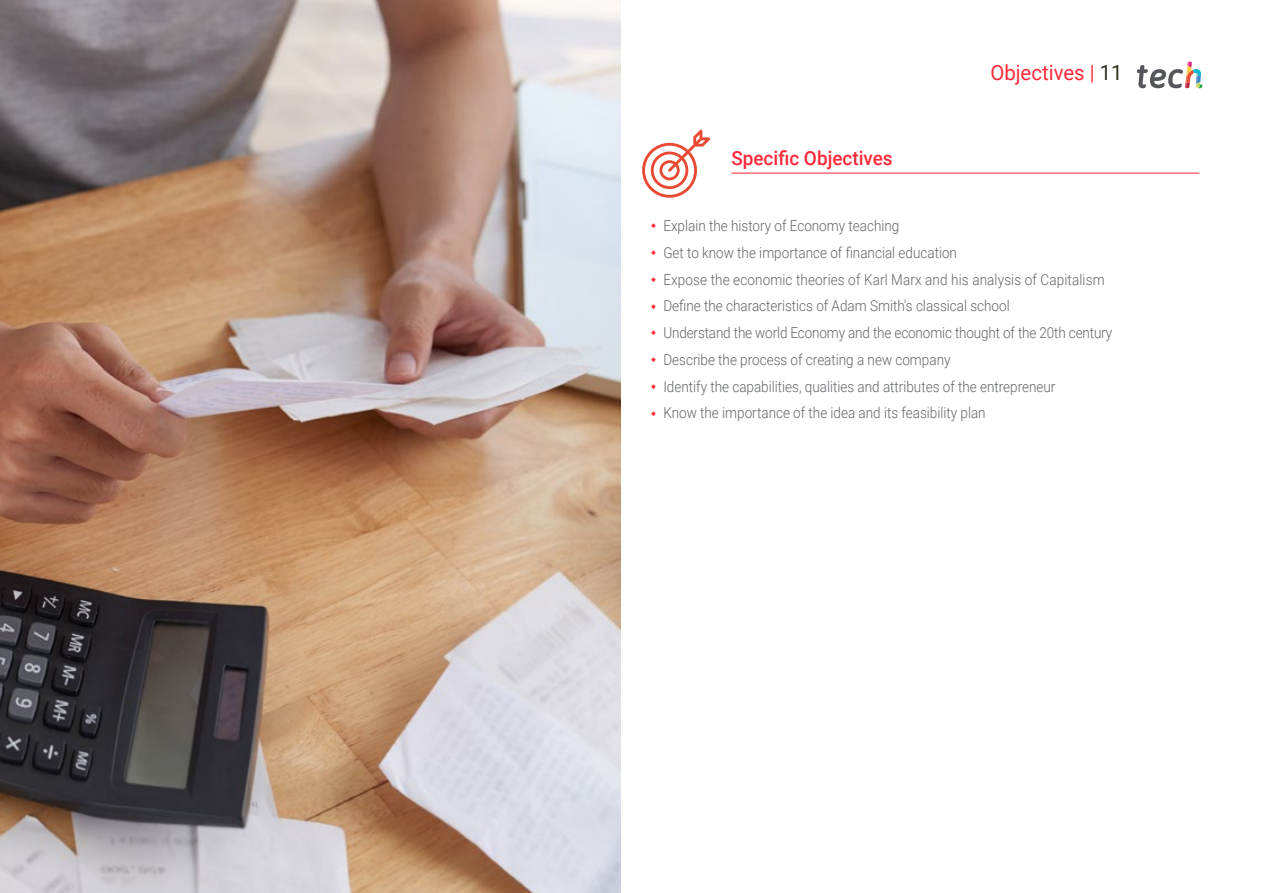
<style>
.page{position:relative;width:1263px;height:893px;background:#fff}
.page>*{position:absolute;margin:0;border:0;box-sizing:border-box;transform-origin:0 0}
.t1{font:21px "Roboto";color:#ff293a}
.t2{font:500 19.5px "Roboto";color:#ff293a}
.t3{font:300 15px/26.7px "Roboto";color:#61646a;scale:.9 1}
.s1{color:#312e20}
</style>
<div class="page">
<img style="left:0;top:0;width:621px;height:893px">
<svg style="left:1137px;top:62px;width:65px;height:27px"></svg>
<hr style="left:731px;top:173px;width:468px;height:1px;background:#ff293a">
<svg style="left:642px;top:130px;width:68px;height:68px"></svg>
<h2 class="t2" style="left:731px;top:144px;width:163px">Specific Objectives</h2>
<h1 class="t1" style="left:990px;top:57px;width:134px">Objectives | <span class="s1">11</span></h1>
<p class="t3" style="left:663px;top:212px;width:500px">Explain the history of Economy teaching<br>Get to know the importance of financial education<br>Expose the economic theories of Karl Marx and his analysis of Capitalism Define the characteristics of Adam Smith's classical school<br>Understand the world Economy and the economic thought of the 20th century Describe the process of creating a new company<br>Identify the capabilities, qualities and attributes of the entrepreneur<br>Know the importance of the idea and its feasibility plan</p>
</div>
